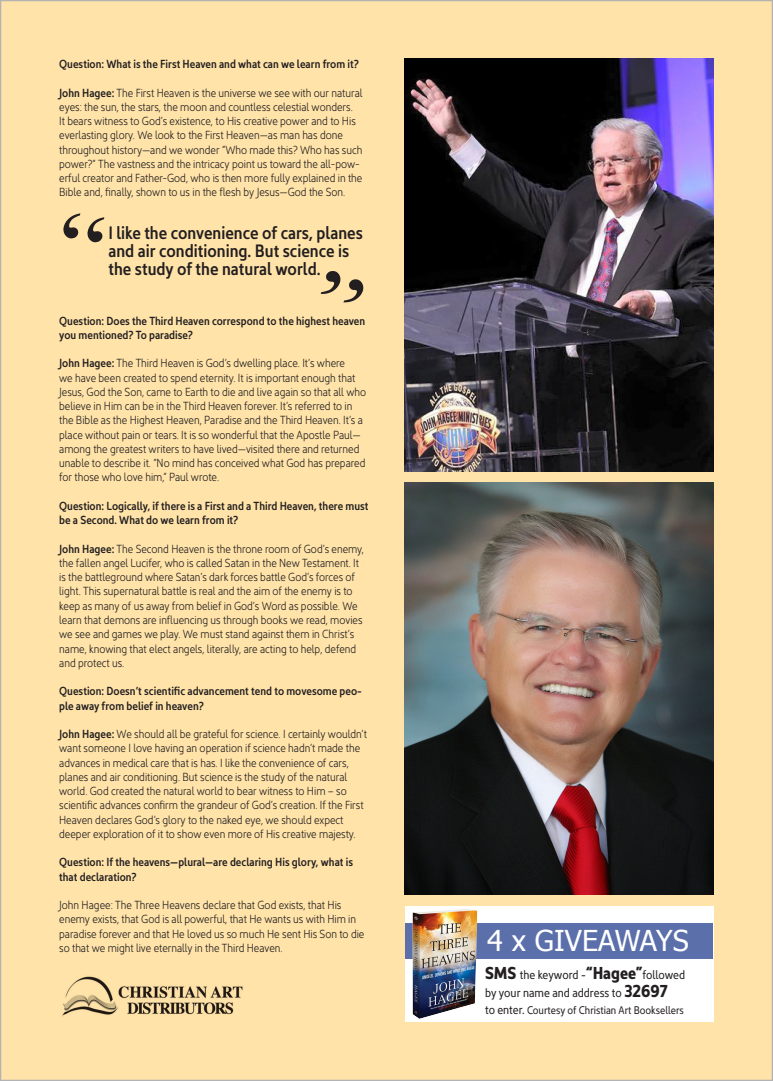
<style>
.page{position:relative;width:773px;height:1081px;background:#fff}
.page>*{position:absolute;margin:0;border:0;box-sizing:border-box;transform-origin:0 0}
.t1{font:28.75px "Tahoma";color:#fff}
.t2{font:18.25px "Kyrial Sans Pro Semi Bold Cond";color:#231f20}
.t3{font:12.5px "Kyrial Sans Pro Regular Cond";color:#231f20}
.t4{font:11.88px/14.2px "Kyrial Sans Pro Light Cond";color:#231f20}
.t5{font:11.88px/14.2px "Kyrial Sans Pro Semi Bold Cond";color:#231f20}
.t6{font:11.25px "Kyrial Sans Pro Regular Cond";color:#231f20}
.s1{font-family:"Kyrial Sans Pro Semi Bold Cond"}
.s2{font-family:"Kyrial Sans Pro Bold Cond";font-size:17.5px}
.s3{font-size:12.5px}
</style>
<div class="page">
<div style="left:1px;top:1px;width:771px;height:1079px;background:#ffe3a9"></div>
<img style="left:404px;top:58px;width:309px;height:414px">
<img style="left:404px;top:483px;width:309px;height:411px">
<img style="left:62px;top:976px;width:181px;height:41px">
<div style="left:405px;top:906px;width:308px;height:115px;background:#fff"></div>
<div style="left:405px;top:922px;width:308px;height:36px;background:#5b6faa"></div>
<img style="left:407px;top:909px;width:74px;height:110px">
<p class="t5" style="left:59px;top:56px;width:301px">Question: What is the First Heaven and what can we learn from it?</p>
<p class="t4" style="left:59px;top:84px;width:305px"><span class="s1">John Hagee:</span> The First Heaven is the universe we see with our natural eyes: the sun, the stars, the moon and countless celestial wonders.<br>It bears witness to God’s existence, to His creative power and to His everlasting glory. We look to the First Heaven—as man has done throughout history—and we wonder “Who made this? Who has such power?” The vastness and the intricacy point us toward the all-pow&shy;erful creator and Father-God, who is then more fully explained in the Bible and, finally, shown to us in the flesh by Jesus—God the Son.</p>
<p class="t2" style="left:108px;top:219px;width:256px">I like the convenience of cars, planes</p>
<p class="t2" style="left:108px;top:237px;width:242px">and air conditioning. But science is</p>
<p class="t2" style="left:108px;top:256px;width:214px">the study of the natural world.</p>
<p class="t5" style="left:59px;top:313px;width:307px">Question: Does the Third Heaven correspond to the highest heaven you mentioned? To paradise?</p>
<p class="t4" style="left:59px;top:355px;width:308px"><span class="s1">John Hagee:</span> The Third Heaven is God’s dwelling place. It’s where<br>we have been created to spend eternity. It is important enough that Jesus, God the Son, came to Earth to die and live again so that all who believe in Him can be in the Third Heaven forever. It’s referred to in the Bible as the Highest Heaven, Paradise and the Third Heaven. It’s a place without pain or tears. It is so wonderful that the Apostle Paul— among the greatest writers to have lived—visited there and returned unable to describe it. “No mind has conceived what God has prepared for those who love him,” Paul wrote.</p>
<p class="t5" style="left:59px;top:498px;width:311px">Question: Logically, if there is a First and a Third Heaven, there must be a Second. What do we learn from it?</p>
<p class="t4" style="left:59px;top:540px;width:306px"><span class="s1">John Hagee:</span> The Second Heaven is the throne room of God’s enemy, the fallen angel Lucifer, who is called Satan in the New Testament. It is the battleground where Satan’s dark forces battle God’s forces of light. This supernatural battle is real and the aim of the enemy is to keep as many of us away from belief in God’s Word as possible. We learn that demons are influencing us through books we read, movies we see and games we play. We must stand against them in Christ’s name, knowing that elect angels, literally, are acting to help, defend and protect us.</p>
<p class="t5" style="left:59px;top:683px;width:304px">Question: Doesn’t scientific advancement tend to movesome peo&shy;ple away from belief in heaven?</p>
<p class="t4" style="left:59px;top:725px;width:309px"><span class="s1">John Hagee:</span> We should all be grateful for science. I certainly wouldn’t want someone I love having an operation if science hadn’t made the advances in medical care that is has. I like the convenience of cars, planes and air conditioning. But science is the study of the natural world. God created the natural world to bear witness to Him – so scientific advances confirm the grandeur of God’s creation. If the First Heaven declares God’s glory to the naked eye, we should expect deeper exploration of it to show even more of His creative majesty.</p>
<p class="t5" style="left:59px;top:854px;width:295px">Question: If the heavens—plural—are declaring His glory, what is that declaration?</p>
<p class="t4" style="left:59px;top:896px;width:307px">John Hagee: The Three Heavens declare that God exists, that His enemy exists, that God is all powerful, that He wants us with Him in paradise forever and that He loved us so much He sent His Son to die so that we might live eternally in the Third Heaven.</p>
<p class="t1" style="left:487px;top:921px;width:203px">4 x GIVEAWAYS</p>
<p class="t3" style="left:485px;top:966px;width:202px"><span class="s2">SMS</span> the keyword -<span class="s2">“Hagee”</span>followed</p>
<p class="t3" style="left:485px;top:984px;width:184px">by your name and address to <span class="s2">32697</span></p>
<p class="t6" style="left:485px;top:1002px;width:200px"><span class="s3">to enter.</span> Courtesy of Christian Art Booksellers</p>
</div>
